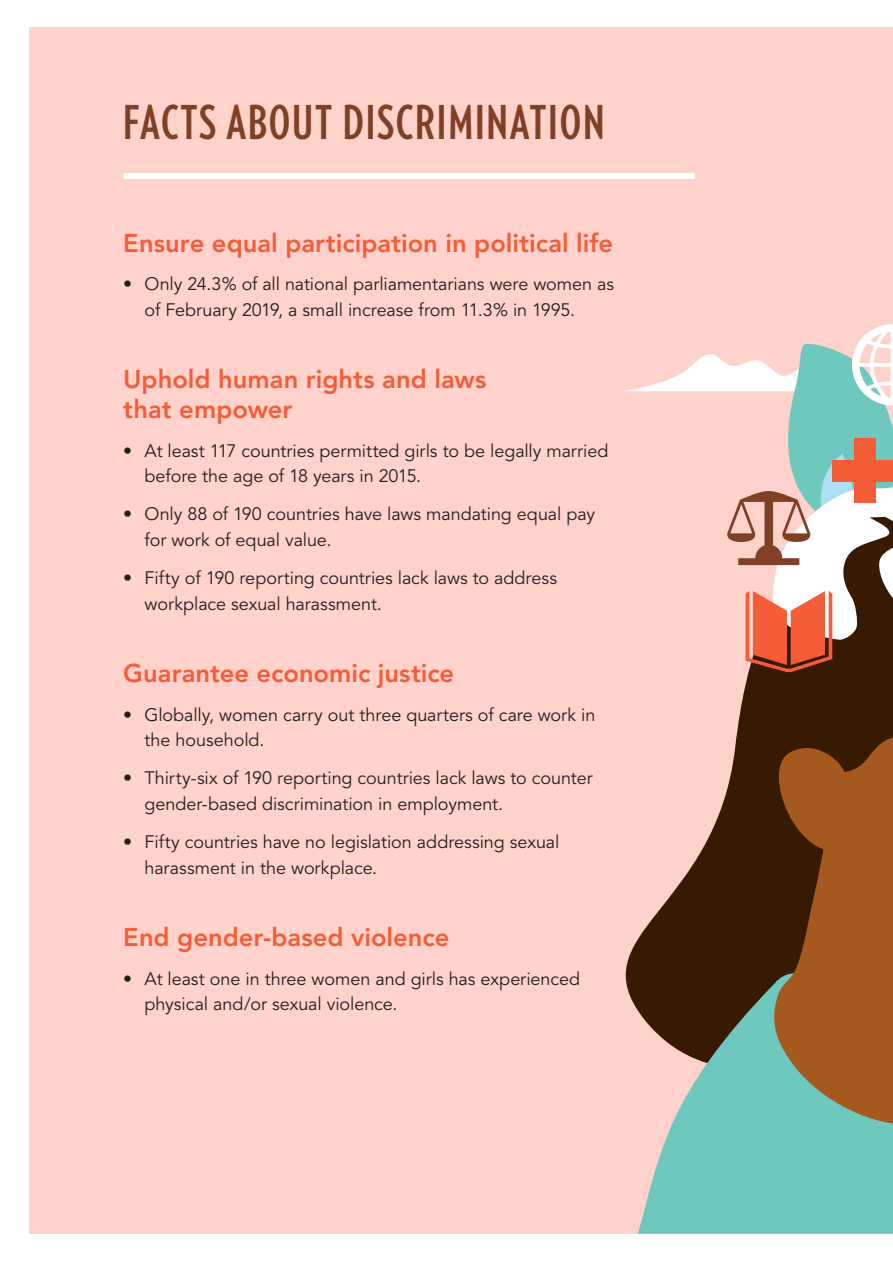
<style>
.page{position:relative;width:893px;height:1263px;background:#fff}
.page>*{position:absolute;margin:0;border:0;box-sizing:border-box;transform-origin:0 0}
.t1{font:700 46.5px "Verlag Compressed";letter-spacing:.04em;color:#804026}
.t2{font:800 25.5px/30px "Avenir";color:#f55c38}
.t3{font:18px/25.5px "Avenir";letter-spacing:-.005em;color:#231f20}
</style>
<div class="page">
<div style="left:29px;top:28px;width:864px;height:1206px;background:#ffd2cb"></div>
<div style="left:123px;top:173px;width:572px;height:6px;background:#fff"></div>
<svg style="left:638px;top:1125px;width:255px;height:109px;background:#77c8be"></svg>
<svg style="left:623px;top:324px;width:270px;height:801px"></svg>
<h1 class="t1" style="left:123px;top:89px;width:483px">FACTS ABOUT DISCRIMINATION</h1>
<h2 class="t2" style="left:123px;top:228px;width:491px">Ensure equal participation in political life</h2>
<p class="t3" style="left:145px;top:272px;width:471px;text-indent:-21px">• Only 24.3% of all national parliamentarians were women as of February 2019, a small increase from 11.3% in 1995.</p>
<h2 class="t2" style="left:123px;top:364px;width:365px">Uphold human rights and laws that empower</h2>
<p class="t3" style="left:145px;top:438px;width:465px;text-indent:-21px">• At least 117 countries permitted girls to be legally married before the age of 18 years in 2015.</p>
<p class="t3" style="left:145px;top:502px;width:452px;text-indent:-21px">• Only 88 of 190 countries have laws mandating equal pay for work of equal value.</p>
<p class="t3" style="left:145px;top:566px;width:414px;text-indent:-21px">• Fifty of 190 reporting countries lack laws to address workplace sexual harassment.</p>
<h2 class="t2" style="left:123px;top:658px;width:332px">Guarantee economic justice</h2>
<p class="t3" style="left:145px;top:702px;width:452px;text-indent:-21px">• Globally, women carry out three quarters of care work in the household.</p>
<p class="t3" style="left:145px;top:766px;width:450px;text-indent:-21px">• Thirty-six of 190 reporting countries lack laws to counter gender-based discrimination in employment.</p>
<p class="t3" style="left:145px;top:830px;width:416px;text-indent:-21px">• Fifty countries have no legislation addressing sexual harassment in the workplace.</p>
<h2 class="t2" style="left:123px;top:923px;width:328px">End gender-based violence</h2>
<p class="t3" style="left:145px;top:966px;width:437px;text-indent:-21px">• At least one in three women and girls has experienced physical and/or sexual violence.</p>
</div>
